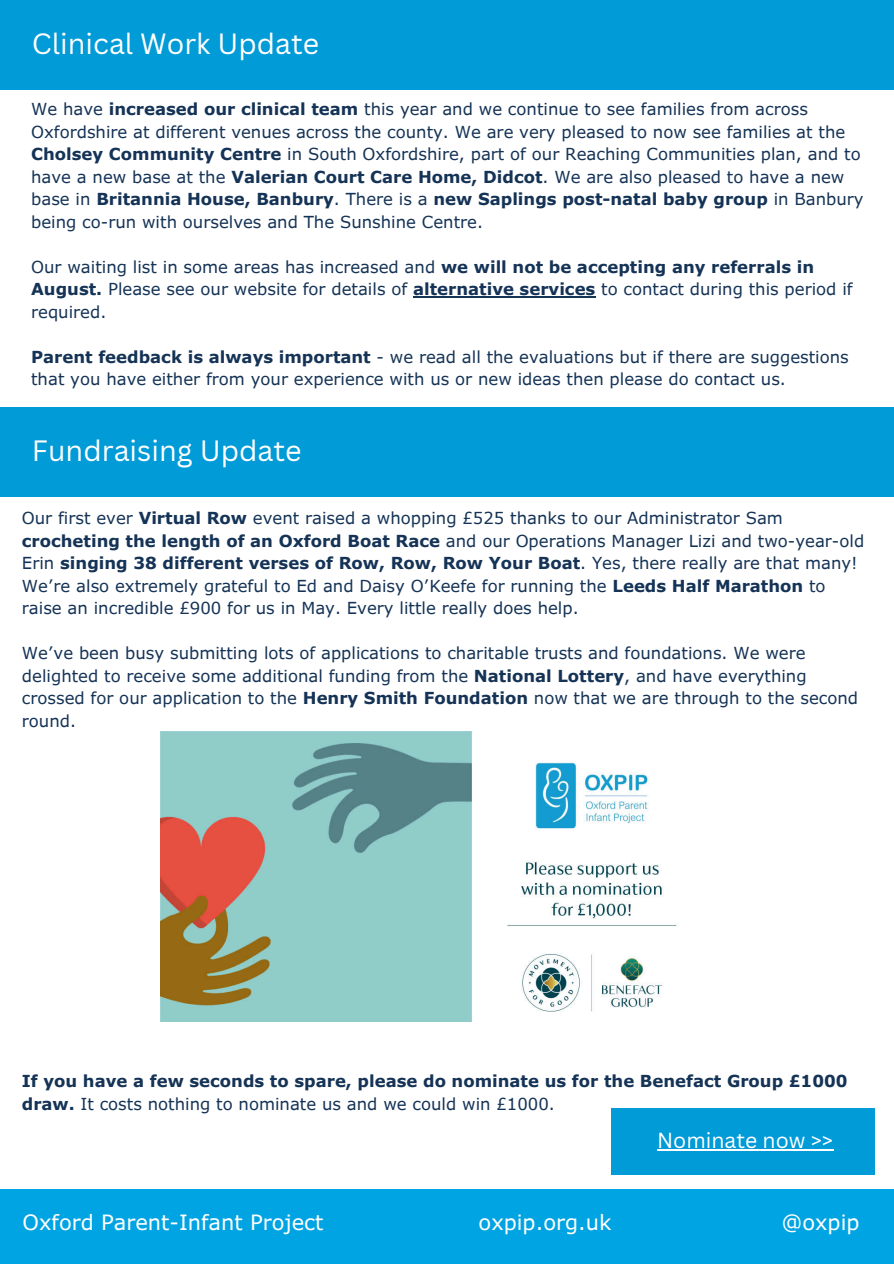
<style>
.page{position:relative;width:894px;height:1264px;background:#fff}
.page>*{position:absolute;margin:0;border:0;box-sizing:border-box;transform-origin:0 0}
.t1{font:28.65px "Canva Sans";color:#fff}
.t2{font:28.5px "Canva Sans";color:#fff}
.t3{font:21.15px "Canva Sans";color:#fff}
.t4{font:21px "Verdana Pro";color:#fff}
.t5{font:16.5px/22.5px "Verdana Pro";color:#153356}
.t6{font:700 16.5px/22.5px "Verdana Pro";color:#153356}
.s1{font-weight:700}
.s2{font-weight:400}
</style>
<div class="page">
<div style="left:0;top:1188px;width:893px;height:75px;background:#00a4e2"></div>
<div style="left:0;top:0;width:893px;height:89px;background:#019bd8"></div>
<div style="left:0;top:407px;width:893px;height:90px;background:#019bd8"></div>
<img style="left:161px;top:732px;width:516px;height:289px">
<hr style="left:413px;top:296px;width:182px;height:2px;background:#153356">
<div style="left:610px;top:1107px;width:264px;height:67px;background:#019bd8"></div>
<hr style="left:657px;top:1148px;width:176px;height:2px;background:#fff">
<p class="t2" style="left:32px;top:24px;width:289px">Clinical Work Update</p>
<p class="t5" style="left:31px;top:97px;width:833px">We have <span class="s1">increased our clinical team</span> this year and we continue to see families from across Oxfordshire at different venues across the county. We are very pleased to now see families at the <span class="s1">Cholsey Community Centre</span> in South Oxfordshire, part of our Reaching Communities plan, and to have a new base at the <span class="s1">Valerian Court Care Home, Didcot</span>. We are also pleased to have a new base in <span class="s1">Britannia House, Banbury</span>. There is a <span class="s1">new Saplings post-natal baby group</span> in Banbury being co-run with ourselves and The Sunshine Centre.</p>
<p class="t5" style="left:31px;top:255px;width:822px">Our waiting list in some areas has increased and <span class="s1">we will not be accepting any referrals in<br>August.</span> Please see our website for details of <span class="s1">alternative services</span> to contact during this period if required.</p>
<p class="t5" style="left:31px;top:345px;width:819px"><span class="s1">Parent feedback is always important</span> - we read all the evaluations but if there are suggestions that you have either from your experience with us or new ideas then please do contact us.</p>
<p class="t1" style="left:32px;top:430px;width:271px">Fundraising Update</p>
<h1 class="t5" style="left:22px;top:506px;width:843px">Our first ever <span class="s1">Virtual Row</span> event raised a whopping £525 thanks to our Administrator Sam <span class="s1">crocheting the length of an Oxford Boat Race</span> and our Operations Manager Lizi and two-year-old Erin <span class="s1">singing 38 different verses of Row, Row, Row Your Boat</span>. Yes, there really are that many!<br>We’re also extremely grateful to Ed and Daisy O’Keefe for running the <span class="s1">Leeds Half Marathon</span> to raise an incredible £900 for us in May. Every little really does help.</h1>
<p class="t5" style="left:22px;top:641px;width:837px">We’ve been busy submitting lots of applications to charitable trusts and foundations. We were delighted to receive some additional funding from the <span class="s1">National Lottery</span>, and have everything crossed for our application to the <span class="s1">Henry Smith Foundation</span> now that we are through to the second round.</p>
<h1 class="t6" style="left:22px;top:1069px;width:826px">If you have a few seconds to spare, please do nominate us for the Benefact Group £1000 draw. <span class="s2">It costs nothing to nominate us and we could win £1000.</span></h1>
<h2 class="t3" style="left:657px;top:1125px;width:177px">Nominate now &gt;&gt;</h2>
<h2 class="t4" style="left:23px;top:1209px;width:302px">Oxford Parent-Infant Project</h2>
<h2 class="t4" style="left:478px;top:1209px;width:134px">oxpip.org.uk</h2>
<h2 class="t4" style="left:781px;top:1209px;width:80px">@oxpip</h2>
</div>
